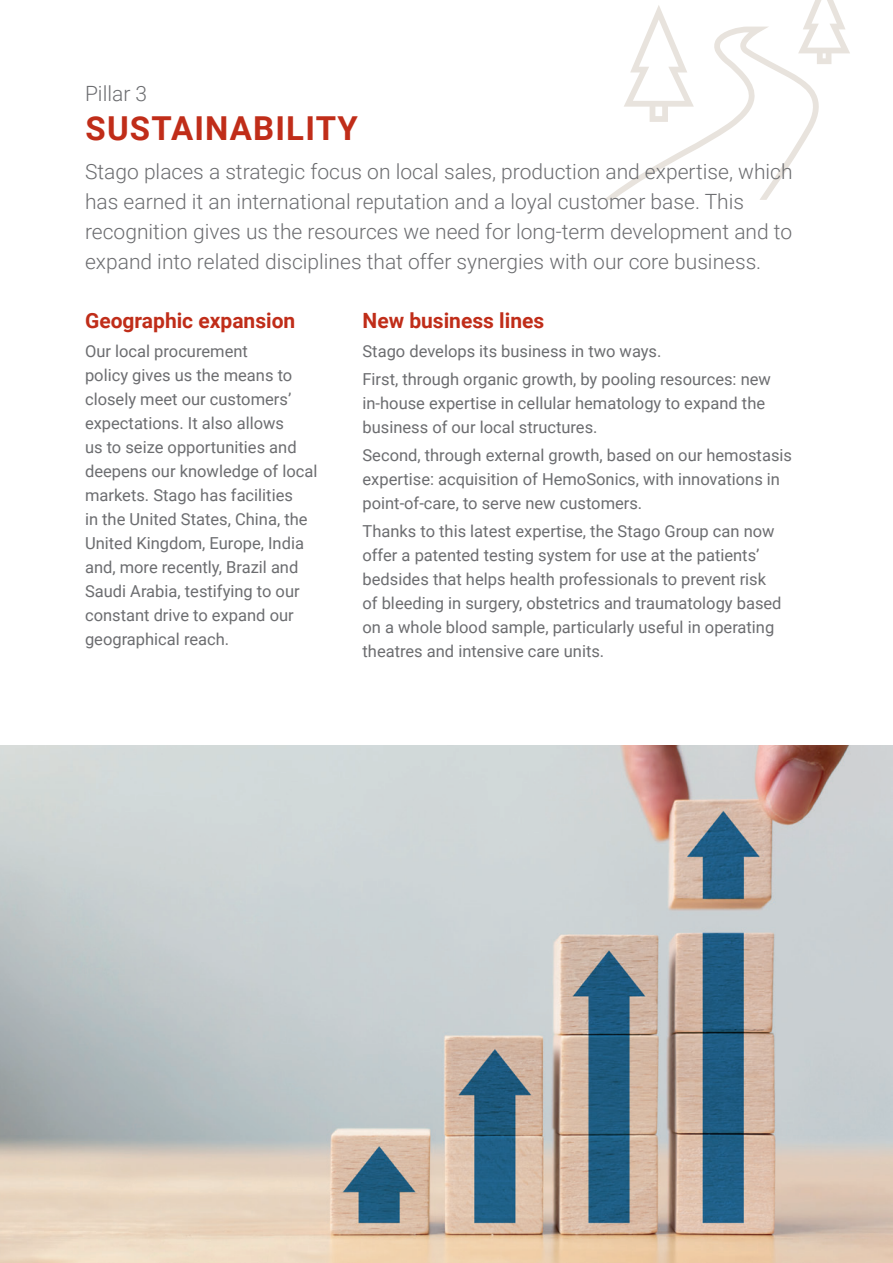
<style>
.page{position:relative;width:893px;height:1263px;background:#fff}
.page>*{position:absolute;margin:0;border:0;box-sizing:border-box;transform-origin:0 0}
.t1{font:700 33px "Roboto";letter-spacing:.035em;color:#c02d19}
.t2{font:300 21px/30px "Roboto";color:#6c6d70}
.t3{font:700 21px "Roboto";color:#c02d19}
.t4{font:16.5px/24px "Roboto";color:#6c6d70}
</style>
<div class="page">
<svg style="left:604px;top:0;width:246px;height:200px"></svg>
<img style="left:0;top:745px;width:893px;height:518px">
<p class="t2" style="left:85px;top:78px;width:64px">Pillar 3</p>
<h1 class="t1" style="left:86px;top:106px;width:274px">SUSTAINABILITY</h1>
<p class="t2" style="left:85px;top:156px;width:709px">Stago places a strategic focus on local sales, production and expertise, which has earned it an international reputation and a loyal customer base. This recognition gives us the resources we need for long-term development and to expand into related disciplines that offer synergies with our core business.</p>
<p class="t3" style="left:85px;top:306px;width:212px">Geographic expansion</p>
<p class="t4" style="left:85px;top:338px;width:234px">Our local procurement<br>policy gives us the means to closely meet our customers’ expectations. It also allows<br>us to seize opportunities and deepens our knowledge of local markets. Stago has facilities<br>in the United States, China, the<br>United Kingdom, Europe, India and, more recently, Brazil and<br>Saudi Arabia, testifying to our constant drive to expand our geographical reach.</p>
<p class="t3" style="left:362px;top:306px;width:183px">New business lines</p>
<p class="t4" style="left:362px;top:336px;width:410px;line-height:28.2px">Stago develops its business in two ways.<br>First, through organic growth, by pooling resources: new</p>
<p class="t4" style="left:362px;top:390px;width:404px">in-house expertise in cellular hematology to expand the business of our local structures.</p>
<p class="t4" style="left:362px;top:443px;width:431px">Second, through external growth, based on our hemostasis expertise: acquisition of HemoSonics, with innovations in point-of-care, to serve new customers.</p>
<p class="t4" style="left:362px;top:519px;width:421px">Thanks to this latest expertise, the Stago Group can now offer a patented testing system for use at the patients’ bedsides that helps health professionals to prevent risk of bleeding in surgery, obstetrics and traumatology based on a whole blood sample, particularly useful in operating theatres and intensive care units.</p>
</div>
